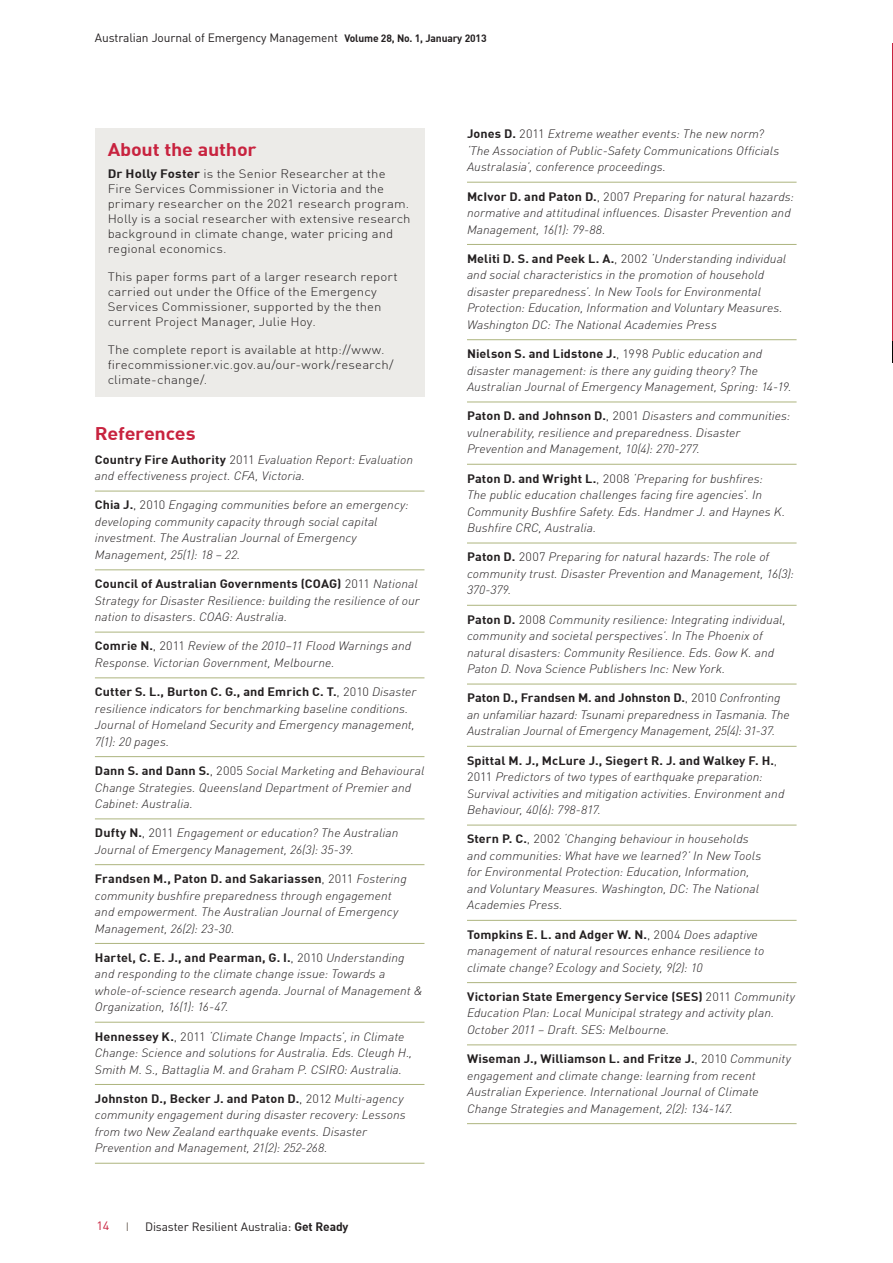
<style>
.page{position:relative;width:893px;height:1263px;background:#fff}
.page>*{position:absolute;margin:0;border:0;box-sizing:border-box;transform-origin:0 0}
.Red_Subheading{font:700 18px "DIN";letter-spacing:-.01em;color:#c8233f;scale:1.1 1}
.References_Text{font:italic 300 12px/16.5px "DINOT";color:#231f20;scale:1.05 1}
.Authors_Text{font:300 12px/15px "DIN";letter-spacing:.005em;color:#231f20;scale:1.1 1}
.t1{font:12px "DIN";letter-spacing:-.01em;color:#231f20}
.t2{font:12px "DIN";color:#c8233f;scale:1.05 1}
.t3{font:12px "DIN";color:#786d64}
.s1{font-weight:700;font-size:10.5px}
.s2{font-weight:700}
.s3{font-family:"DIN";font-weight:700;font-style:normal}
.s4{font-family:"DIN";font-style:normal}
</style>
<div class="page">
<hr style="left:892px;top:43px;width:1px;height:298px;background:#c8233f">
<svg style="left:892px;top:341px;width:1px;height:21px"></svg>
<hr style="left:95px;top:491px;width:329px;height:1px;background:#adb47e">
<hr style="left:95px;top:569px;width:329px;height:1px;background:#adb47e">
<hr style="left:95px;top:632px;width:329px;height:1px;background:#adb47e">
<hr style="left:95px;top:678px;width:329px;height:1px;background:#adb47e">
<hr style="left:95px;top:756px;width:329px;height:1px;background:#adb47e">
<hr style="left:95px;top:819px;width:329px;height:1px;background:#adb47e">
<hr style="left:95px;top:864px;width:329px;height:1px;background:#adb47e">
<hr style="left:95px;top:943px;width:329px;height:1px;background:#adb47e">
<hr style="left:95px;top:1022px;width:329px;height:1px;background:#adb47e">
<hr style="left:95px;top:1084px;width:329px;height:1px;background:#adb47e">
<hr style="left:95px;top:1163px;width:329px;height:1px;background:#adb47e">
<div style="left:95px;top:128px;width:329px;height:269px;background:#ecebe8"></div>
<hr style="left:467px;top:182px;width:329px;height:1px;background:#adb47e">
<hr style="left:467px;top:244px;width:329px;height:1px;background:#adb47e">
<hr style="left:467px;top:339px;width:329px;height:1px;background:#adb47e">
<hr style="left:467px;top:402px;width:329px;height:1px;background:#adb47e">
<hr style="left:467px;top:464px;width:329px;height:1px;background:#adb47e">
<hr style="left:467px;top:543px;width:329px;height:1px;background:#adb47e">
<hr style="left:467px;top:605px;width:329px;height:1px;background:#adb47e">
<hr style="left:467px;top:684px;width:329px;height:1px;background:#adb47e">
<hr style="left:467px;top:746px;width:329px;height:1px;background:#adb47e">
<hr style="left:467px;top:825px;width:329px;height:1px;background:#adb47e">
<hr style="left:467px;top:920px;width:329px;height:1px;background:#adb47e">
<hr style="left:467px;top:982px;width:329px;height:1px;background:#adb47e">
<hr style="left:467px;top:1044px;width:329px;height:1px;background:#adb47e">
<hr style="left:467px;top:1123px;width:329px;height:1px;background:#adb47e">
<p class="t1" style="left:95px;top:31px;width:393px">Australian Journal of Emergency Management <span class="s1">Volume 28, No. 1, January 2013</span></p>
<p class="Red_Subheading" style="left:108px;top:138px;width:137px">About the author</p>
<p class="Authors_Text" style="left:108px;top:167px;width:277px"><span class="s2">Dr Holly Foster</span> is the Senior Researcher at the Fire Services Commissioner in Victoria and the primary researcher on the 2021 research program.<br>Holly is a social researcher with extensive research background in climate change, water pricing and regional economics.</p>
<p class="Authors_Text" style="left:108px;top:269px;width:265px">This paper forms part of a larger research report carried out under the Office of the Emergency Services Commissioner, supported by the then current Project Manager, Julie Hoy.</p>
<p class="Authors_Text" style="left:108px;top:342px;width:261px">The complete report is available at http://www. firecommissioner.vic.gov.au/our-work/research/ climate-change/.</p>
<p class="Red_Subheading" style="left:95px;top:421px;width:93px">References</p>
<p class="References_Text" style="left:95px;top:451px;width:305px"><span class="s3">Country Fire Authority</span> <span class="s4">2011</span> Evaluation Report: Evaluation and effectiveness project. CFA, Victoria.</p>
<p class="References_Text" style="left:95px;top:497px;width:300px"><span class="s3">Chia J.</span><span class="s4">, 2010</span> Engaging communities before an emergency: developing community capacity through social capital investment. The Australian Journal of Emergency Management, 25(1): 18 – 22.</p>
<p class="References_Text" style="left:95px;top:575px;width:311px"><span class="s3">Council of Australian Governments (COAG)</span> <span class="s4">2011</span> National<br>Strategy for Disaster Resilience: building the resilience of our nation to disasters. COAG: Australia.</p>
<p class="References_Text" style="left:95px;top:638px;width:303px"><span class="s3">Comrie N.</span><span class="s4">, 2011</span> Review of the 2010–11 Flood Warnings and<br>Response. Victorian Government, Melbourne.</p>
<p class="References_Text" style="left:95px;top:683px;width:308px"><span class="s3">Cutter S. L., Burton C. G., and Emrich C. T.</span><span class="s4">, 2010</span> Disaster resilience indicators for benchmarking baseline conditions.<br>Journal of Homeland Security and Emergency management, 7(1): 20 pages.</p>
<p class="References_Text" style="left:95px;top:762px;width:315px"><span class="s3">Dann S. and Dann S.</span><span class="s4">, 2005</span> Social Marketing and Behavioural<br>Change Strategies. Queensland Department of Premier and<br>Cabinet: Australia.</p>
<p class="References_Text" style="left:95px;top:824px;width:291px"><span class="s3">Dufty N.</span><span class="s4">, 2011</span> Engagement or education? The Australian<br>Journal of Emergency Management, 26(3): 35-39.</p>
<p class="References_Text" style="left:95px;top:870px;width:299px"><span class="s3">Frandsen M., Paton D. and Sakariassen</span><span class="s4">, 2011</span> Fostering community bushfire preparedness through engagement and empowerment. The Australian Journal of Emergency Management, 26(2): 23-30.</p>
<p class="References_Text" style="left:95px;top:949px;width:314px"><span class="s3">Hartel, C. E. J., and Pearman, G. I.</span><span class="s4">, 2010</span> Understanding and responding to the climate change issue: Towards a whole-of-science research agenda. Journal of Management &amp; Organization, 16(1): 16-47.</p>
<p class="References_Text" style="left:95px;top:1028px;width:304px"><span class="s3">Hennessey K.</span><span class="s4">, 2011</span> ‘Climate Change Impacts’, in Climate<br>Change: Science and solutions for Australia. Eds. Cleugh H.,<br>Smith M. S., Battaglia M. and Graham P. CSIRO: Australia.</p>
<p class="References_Text" style="left:95px;top:1090px;width:297px"><span class="s3">Johnston D., Becker J. and Paton D.</span><span class="s4">, 2012</span> Multi-agency community engagement during disaster recovery: Lessons from two New Zealand earthquake events. Disaster Prevention and Management, 21(2): 252-268.</p>
<p class="t2" style="left:96px;top:1218px;width:14px">14</p>
<p class="t3" style="left:126px;top:1219px;width:5px">I</p>
<p class="t1" style="left:145px;top:1219px;width:205px">Disaster Resilient Australia: <span class="s2">Get Ready</span></p>
<p class="References_Text" style="left:467px;top:126px;width:299px"><span class="s3">Jones D.</span> <span class="s4">2011</span> Extreme weather events: The new norm? ‘The Association of Public-Safety Communications Officials<br>Australasia’, conference proceedings.</p>
<p class="References_Text" style="left:467px;top:188px;width:313px"><span class="s3">McIvor D. and Paton D.</span><span class="s4">, 2007</span> Preparing for natural hazards: normative and attitudinal influences. Disaster Prevention and<br>Management, 16(1): 79-88.</p>
<p class="References_Text" style="left:467px;top:250px;width:306px"><span class="s3">Meliti D. S. and Peek L. A.</span><span class="s4">, 2002</span> ‘Understanding individual and social characteristics in the promotion of household disaster preparedness’. In New Tools for Environmental Protection: Education, Information and Voluntary Measures.<br>Washington DC: The National Academies Press</p>
<p class="References_Text" style="left:467px;top:345px;width:311px"><span class="s3">Nielson S. and Lidstone J.</span><span class="s4">, 1998</span> Public education and disaster management: is there any guiding theory? The<br>Australian Journal of Emergency Management, Spring: 14-19.</p>
<p class="References_Text" style="left:467px;top:408px;width:309px"><span class="s3">Paton D. and Johnson D.</span><span class="s4">, 2001</span> Disasters and communities: vulnerability, resilience and preparedness. Disaster<br>Prevention and Management, 10(4): 270-277.</p>
<p class="References_Text" style="left:467px;top:470px;width:304px"><span class="s3">Paton D. and Wright L.</span><span class="s4">, 2008</span> ‘Preparing for bushfires:<br>The public education challenges facing fire agencies’. In Community Bushfire Safety. Eds. Handmer J. and Haynes K.<br>Bushfire CRC, Australia.</p>
<p class="References_Text" style="left:467px;top:549px;width:313px"><span class="s3">Paton D.</span> <span class="s4">2007</span> Preparing for natural hazards: The role of community trust. Disaster Prevention and Management, 16(3):<br>370-379.</p>
<p class="References_Text" style="left:467px;top:611px;width:305px"><span class="s3">Paton D.</span> <span class="s4">2008</span> Community resilience: Integrating individual, community and societal perspectives’. In The Phoenix of natural disasters: Community Resilience. Eds. Gow K. and Paton D. Nova Science Publishers Inc: New York.</p>
<p class="References_Text" style="left:467px;top:690px;width:309px"><span class="s3">Paton D., Frandsen M. and Johnston D.</span><span class="s4">, 2010</span> Confronting an unfamiliar hazard: Tsunami preparedness in Tasmania. The<br>Australian Journal of Emergency Management, 25(4): 31-37.</p>
<p class="References_Text" style="left:467px;top:752px;width:304px"><span class="s3">Spittal M. J., McLure J., Siegert R. J. and Walkey F. H.</span><span class="s4">, 2011</span> Predictors of two types of earthquake preparation:<br>Survival activities and mitigation activities. Environment and Behaviour, 40(6): 798-817.</p>
<p class="References_Text" style="left:467px;top:831px;width:282px"><span class="s3">Stern P. C.</span><span class="s4">, 2002</span> ‘Changing behaviour in households and communities: What have we learned?’ In New Tools for Environmental Protection: Education, Information, and Voluntary Measures. Washington, DC: The National Academies Press.</p>
<p class="References_Text" style="left:467px;top:926px;width:285px"><span class="s3">Tompkins E. L. and Adger W. N.</span><span class="s4">, 2004</span> Does adaptive management of natural resources enhance resilience to climate change? Ecology and Society, 9(2): 10</p>
<p class="References_Text" style="left:467px;top:988px;width:314px"><span class="s3">Victorian State Emergency Service (SES)</span> <span class="s4">2011</span> Community<br>Education Plan: Local Municipal strategy and activity plan.<br>October 2011 – Draft. SES: Melbourne.</p>
<p class="References_Text" style="left:467px;top:1050px;width:310px"><span class="s3">Wiseman J., Williamson L. and Fritze J.</span><span class="s4">, 2010</span> Community engagement and climate change: learning from recent Australian Experience. International Journal of Climate Change Strategies and Management, 2(2): 134-147.</p>
</div>
